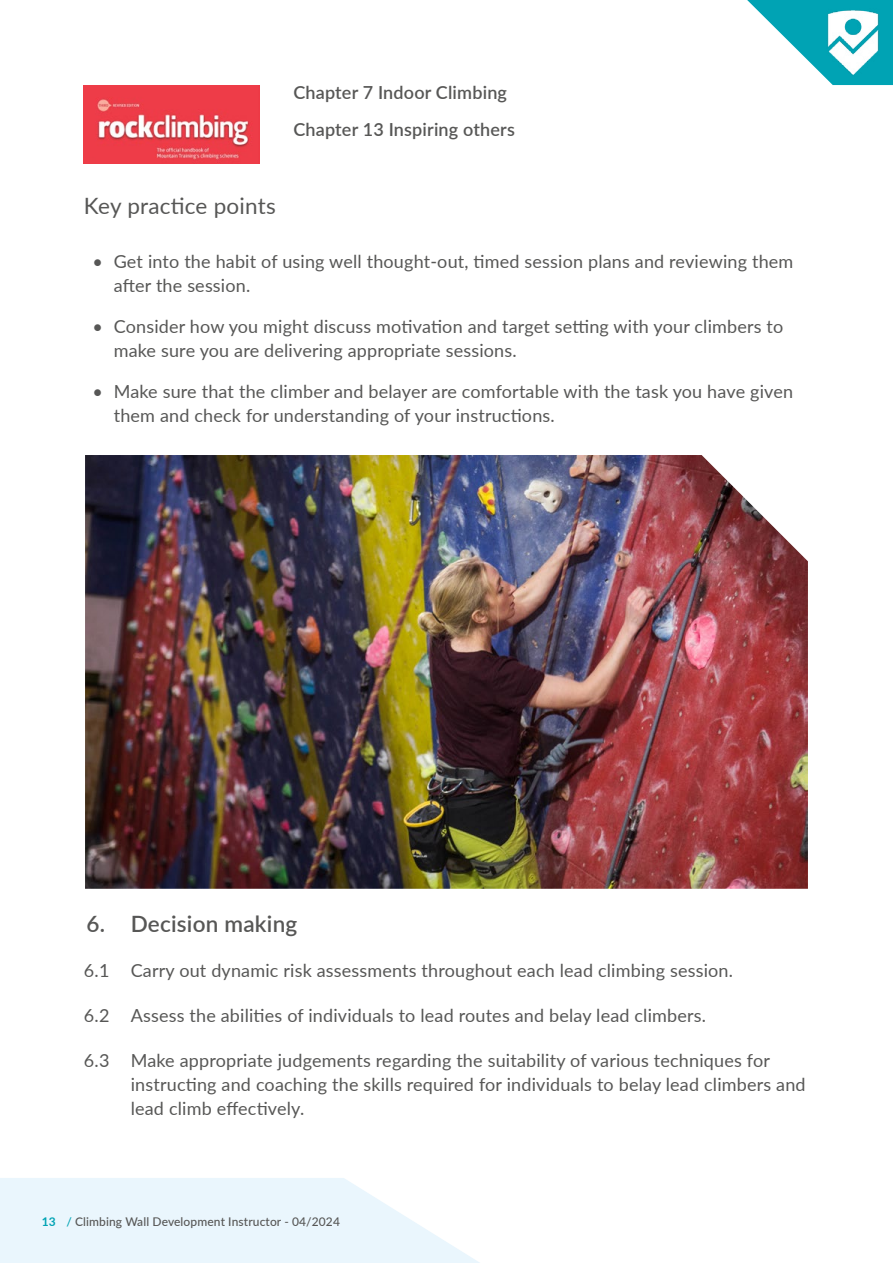
<style>
.page{position:relative;width:893px;height:1263px;background:#fff}
.page>*{position:absolute;margin:0;border:0;box-sizing:border-box;transform-origin:0 0}
.t1{font:22.5px "Lato";letter-spacing:.01em;color:#575756}
.t2{font:600 22.5px "Lato";letter-spacing:.01em;color:#575756}
.t3{font:18px/24px "Lato";letter-spacing:.01em;color:#575756}
.t4{font:600 18px/36.8px "Lato";letter-spacing:.01em;color:#575756}
.t5{font:500 12px "Lato";letter-spacing:.01em;color:#575756}
.s1{font-weight:700;color:#00a3b4}
.s2{color:#00a3b4}
</style>
<div class="page">
<svg style="left:0;top:1178px;width:480px;height:85px;background:#ecf7fd"></svg>
<svg style="left:747px;top:0;width:146px;height:85px"></svg>
<img style="left:826px;top:8px;width:53px;height:69px">
<img style="left:84px;top:85px;width:175px;height:78px">
<img style="left:85px;top:455px;width:723px;height:434px">
<p class="t4" style="left:293px;top:74px;width:223px">Chapter 7 Indoor Climbing<br>Chapter 13 Inspiring others</p>
<p class="t1" style="left:84px;top:190px;width:193px">Key practice points</p>
<p class="t3" style="left:114px;top:249px;width:681px;text-indent:-21px">• Get into the habit of using well thought-out, timed session plans and reviewing them after the session.</p>
<p class="t3" style="left:114px;top:314px;width:671px;text-indent:-21px">• Consider how you might discuss motivation and target setting with your climbers to make sure you are delivering appropriate sessions.</p>
<p class="t3" style="left:114px;top:379px;width:681px;text-indent:-21px">• Make sure that the climber and belayer are comfortable with the task you have given them and check for understanding of your instructions.</p>
<p class="t2" style="left:86px;top:907px;width:212px">6. Decision making</p>
<p class="t3" style="left:84px;top:958px;width:651px">6.1 Carry out dynamic risk assessments throughout each lead climbing session.</p>
<p class="t3" style="left:84px;top:1003px;width:624px">6.2 Assess the abilities of individuals to lead routes and belay lead climbers.</p>
<p class="t3" style="left:131px;top:1048px;width:676px;text-indent:-47px">6.3 Make appropriate judgements regarding the suitability of various techniques for instructing and coaching the skills required for individuals to belay lead climbers and lead climb effectively.</p>
<p class="t5" style="left:42px;top:1213px;width:300px"><span class="s1">13</span> <span class="s2">/</span> Climbing Wall Development Instructor - 04/2024</p>
</div>
